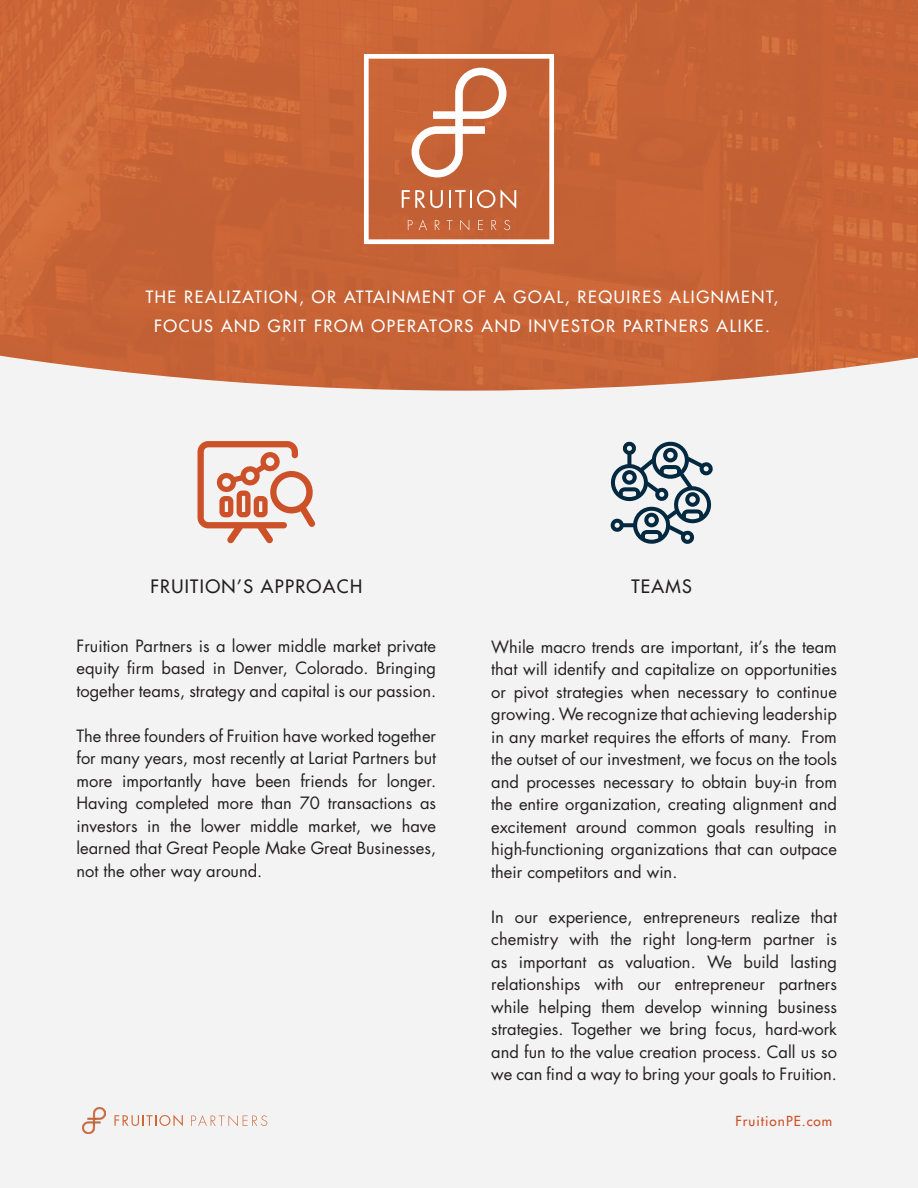
<style>
.page{position:relative;width:918px;height:1188px;background:#fff}
.page>*{position:absolute;margin:0;border:0;box-sizing:border-box;transform-origin:0 0}
.t1{font:500 18px "Futura Std";letter-spacing:.075em;color:#231f20}
.t2{font:16.5px/22.5px "Futura Std";color:#231f20;text-align:justify}
.t3{font:500 16.5px "Futura Std";letter-spacing:.1em;color:#fff}
.t4{font:500 13.5px "Futura Std";letter-spacing:.075em;color:#cc5128}
</style>
<div class="page">
<div style="left:0;top:281px;width:918px;height:907px;background:#f3f3f3"></div>
<img style="left:0;top:0;width:918px;height:391px">
<img style="left:83px;top:1107px;width:23px;height:27px">
<svg style="left:610px;top:441px;width:103px;height:103px"></svg>
<svg style="left:198px;top:441px;width:118px;height:103px"></svg>
<svg style="left:114px;top:1115px;width:69px;height:11px"></svg>
<svg style="left:191px;top:1115px;width:76px;height:11px"></svg>
<svg style="left:364px;top:54px;width:190px;height:190px"></svg>
<p class="t3" style="left:146px;top:287px;width:634px">THE REALIZATION, OR ATTAINMENT OF A GOAL, REQUIRES ALIGNMENT,</p>
<p class="t3" style="left:154px;top:315px;width:617px">FOCUS AND GRIT FROM OPERATORS AND INVESTOR PARTNERS ALIKE.</p>
<p class="t1" style="left:150px;top:575px;width:213px">FRUITION’S APPROACH</p>
<p class="t2" style="left:76px;top:635px;width:361px">Fruition Partners is a lower middle market private equity firm based in Denver, Colorado. Bringing together teams, strategy and capital is our passion.</p>
<p class="t2" style="left:76px;top:725px;width:361px">The three founders of Fruition have worked together for many years, most recently at Lariat Partners but more importantly have been friends for longer.<br>Having completed more than 70 transactions as investors in the lower middle market, we have learned that Great People Make Great Businesses, not the other way around.</p>
<p class="t1" style="left:631px;top:575px;width:62px">TEAMS</p>
<p class="t2" style="left:491px;top:635px;width:347px">While macro trends are important, it’s the team that will identify and capitalize on opportunities or pivot strategies when necessary to continue growing. We recognize that achieving leadership in any market requires the efforts of many. From the outset of our investment, we focus on the tools and processes necessary to obtain buy-in from the entire organization, creating alignment and excitement around common goals resulting in high-functioning organizations that can outpace their competitors and win.</p>
<p class="t2" style="left:491px;top:905px;width:347px">In our experience, entrepreneurs realize that chemistry with the right long-term partner is as important as valuation. We build lasting relationships with our entrepreneur partners while helping them develop winning business strategies. Together we bring focus, hard-work and fun to the value creation process. Call us so we can find a way to bring your goals to Fruition.</p>
<p class="t4" style="left:735px;top:1112px;width:98px">FruitionPE.com</p>
</div>
